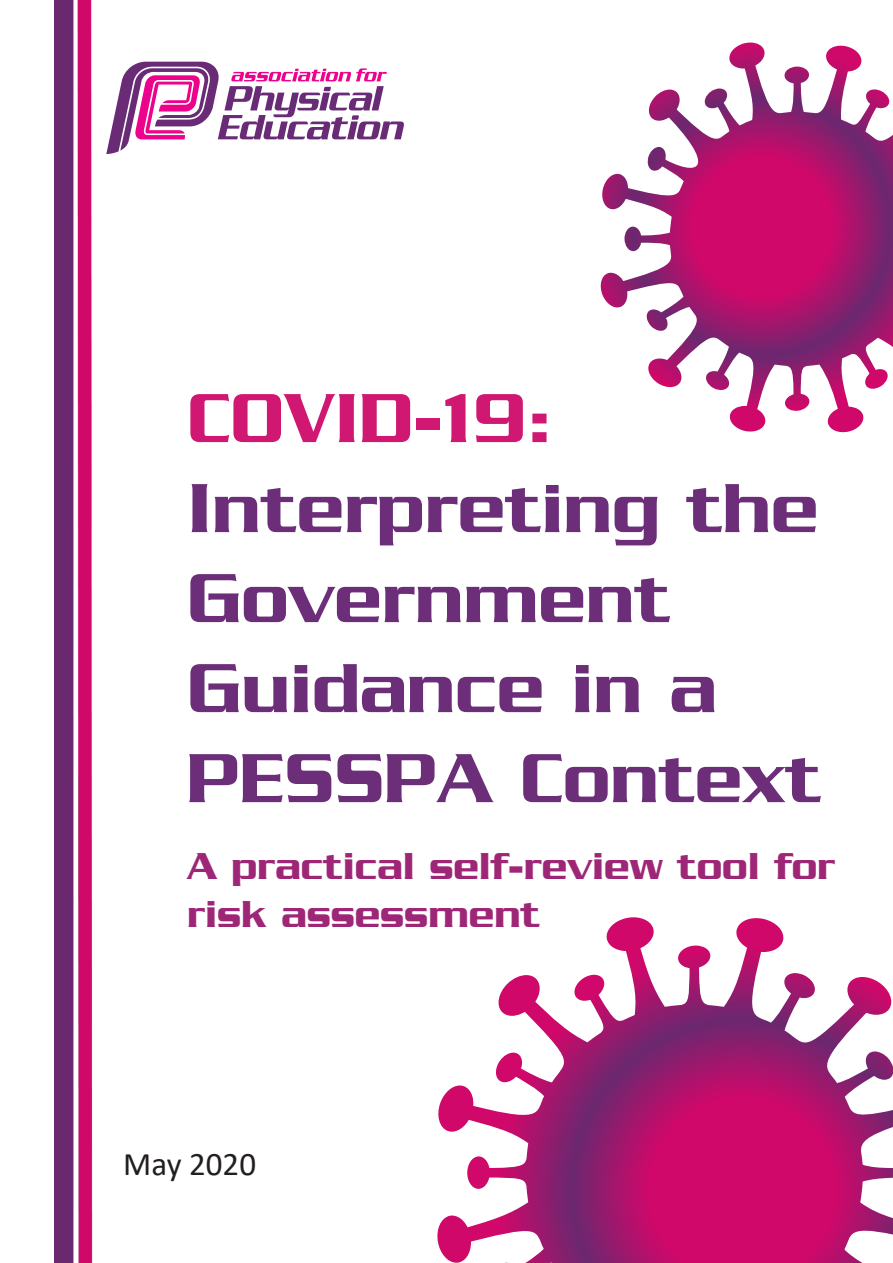
<style>
.page{position:relative;width:893px;height:1263px;background:#fff}
.page>*{position:absolute;margin:0;border:0;box-sizing:border-box;transform-origin:0 0}
.t1{font:500 75px/90px "Serpentine";color:#6c2e79}
.t2{font:500 40.5px/48.6px "Serpentine";color:#9e2676}
.t3{font:33px "Calibri";color:#231f20}
.s1{color:#d01873}
</style>
<div class="page">
<svg style="left:616px;top:66px;width:277px;height:341px"></svg>
<svg style="left:825px;top:46px;width:38px;height:27px"></svg>
<svg style="left:827px;top:407px;width:37px;height:26px"></svg>
<svg style="left:728px;top:406px;width:39px;height:26px"></svg>
<svg style="left:646px;top:358px;width:38px;height:31px"></svg>
<svg style="left:600px;top:273px;width:29px;height:36px"></svg>
<svg style="left:602px;top:174px;width:28px;height:37px"></svg>
<svg style="left:647px;top:90px;width:35px;height:33px"></svg>
<svg style="left:728px;top:43px;width:38px;height:27px"></svg>
<svg style="left:784px;top:67px;width:25px;height:17px"></svg>
<svg style="left:864px;top:89px;width:27px;height:20px"></svg>
<svg style="left:864px;top:369px;width:25px;height:21px"></svg>
<svg style="left:784px;top:394px;width:26px;height:17px"></svg>
<svg style="left:704px;top:371px;width:27px;height:20px"></svg>
<svg style="left:645px;top:309px;width:24px;height:23px"></svg>
<svg style="left:624px;top:227px;width:18px;height:24px"></svg>
<svg style="left:646px;top:147px;width:21px;height:25px"></svg>
<svg style="left:703px;top:89px;width:26px;height:20px"></svg>
<svg style="left:473px;top:951px;width:420px;height:312px"></svg>
<svg style="left:437px;top:1215px;width:36px;height:48px"></svg>
<svg style="left:438px;top:1085px;width:38px;height:47px"></svg>
<svg style="left:496px;top:975px;width:47px;height:41px"></svg>
<svg style="left:606px;top:917px;width:48px;height:34px"></svg>
<svg style="left:735px;top:918px;width:50px;height:34px"></svg>
<svg style="left:844px;top:977px;width:49px;height:38px"></svg>
<svg style="left:467px;top:1156px;width:23px;height:33px"></svg>
<svg style="left:495px;top:1052px;width:28px;height:30px"></svg>
<svg style="left:572px;top:975px;width:34px;height:26px"></svg>
<svg style="left:677px;top:945px;width:34px;height:23px"></svg>
<svg style="left:782px;top:973px;width:35px;height:25px"></svg>
<svg style="left:864px;top:1051px;width:29px;height:29px"></svg>
<svg style="left:866px;top:1262px;width:27px;height:1px"></svg>
<img style="left:54px;top:0;width:151px;height:1263px">
<svg style="left:106px;top:62px;width:298px;height:92px"></svg>
<p class="t1" style="left:187px;top:372px;width:636px"><span class="s1">COVID-19:<br></span>Interpreting the<br>Government<br>Guidance in a<br>PESSPA Context</p>
<p class="t2" style="left:187px;top:841px;width:650px">A practical self-review tool for risk assessment</p>
<p class="t3" style="left:123px;top:1141px;width:134px">May 2020</p>
</div>
